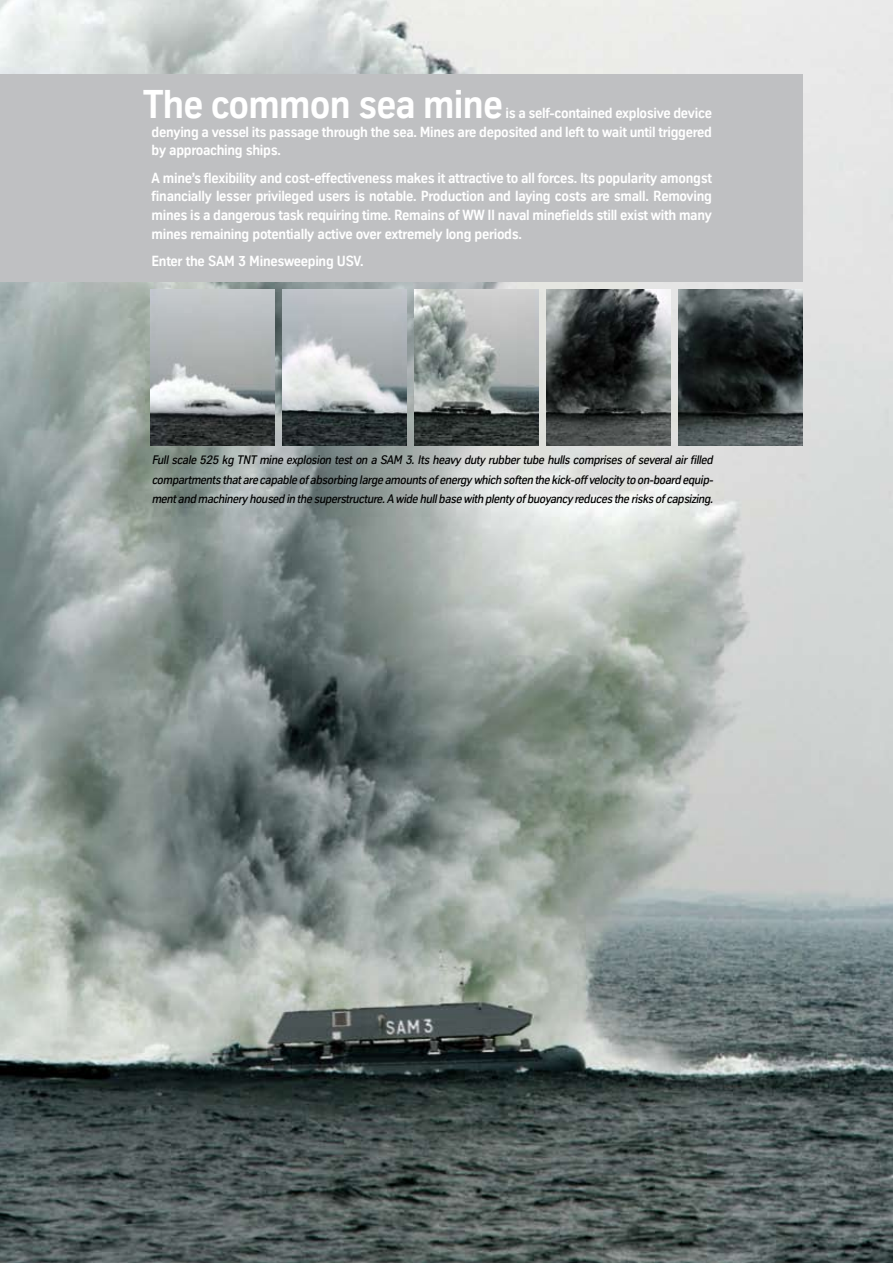
<style>
.page{position:relative;width:893px;height:1263px;background:#fff}
.page>*{position:absolute;margin:0;border:0;box-sizing:border-box;transform-origin:0 0}
.t1{font:700 39px "TK Type";letter-spacing:-.02em;color:#fff}
.t2{font:700 14.25px/18.8px "TK Type";letter-spacing:-.02em;color:#fff;text-align:justify}
.t3{font:italic 500 12px/19.5px "TK Type";color:#000;text-align:justify}
</style>
<div class="page">
<img style="left:0;top:0;width:893px;height:1263px">
<div style="left:0;top:74px;width:802px;height:208px;background:#bfc0c2"></div>
<img style="left:151px;top:289px;width:123px;height:157px">
<img style="left:283px;top:289px;width:123px;height:157px">
<img style="left:415px;top:289px;width:123px;height:157px">
<img style="left:547px;top:289px;width:123px;height:157px">
<img style="left:679px;top:289px;width:123px;height:157px">
<h1 class="t1" style="left:143px;top:83px;width:361px">The common sea mine</h1>
<p class="t2" style="left:152px;top:104px;width:562px;text-indent:354px">is a self-contained explosive device denying a vessel its passage through the sea. Mines are deposited and left to wait until triggered by approaching ships.</p>
<p class="t2" style="left:152px;top:169px;width:562px">A mine’s flexibility and cost-effectiveness makes it attractive to all forces. Its popularity amongst financially lesser privileged users is notable. Production and laying costs are small. Removing mines is a dangerous task requiring time. Remains of WW II naval minefields still exist with many mines remaining potentially active over extremely long periods.</p>
<p class="t2" style="left:143px;top:252px;width:222px">Enter the SAM 3 Minesweeping USV.</p>
<p class="t3" style="left:152px;top:451px;width:565px">Full scale 525 kg TNT mine explosion test on a SAM 3. Its heavy duty rubber tube hulls comprises of several air filled compartments thatare capable ofabsorbing large amounts ofenergy which soften the kick- offvelocity to on- board equip&shy;mentand machinery housed in the superstructure.A wide hullbase with plenty ofbuoyancy reduces the risks ofcapsizing.</p>
</div>
